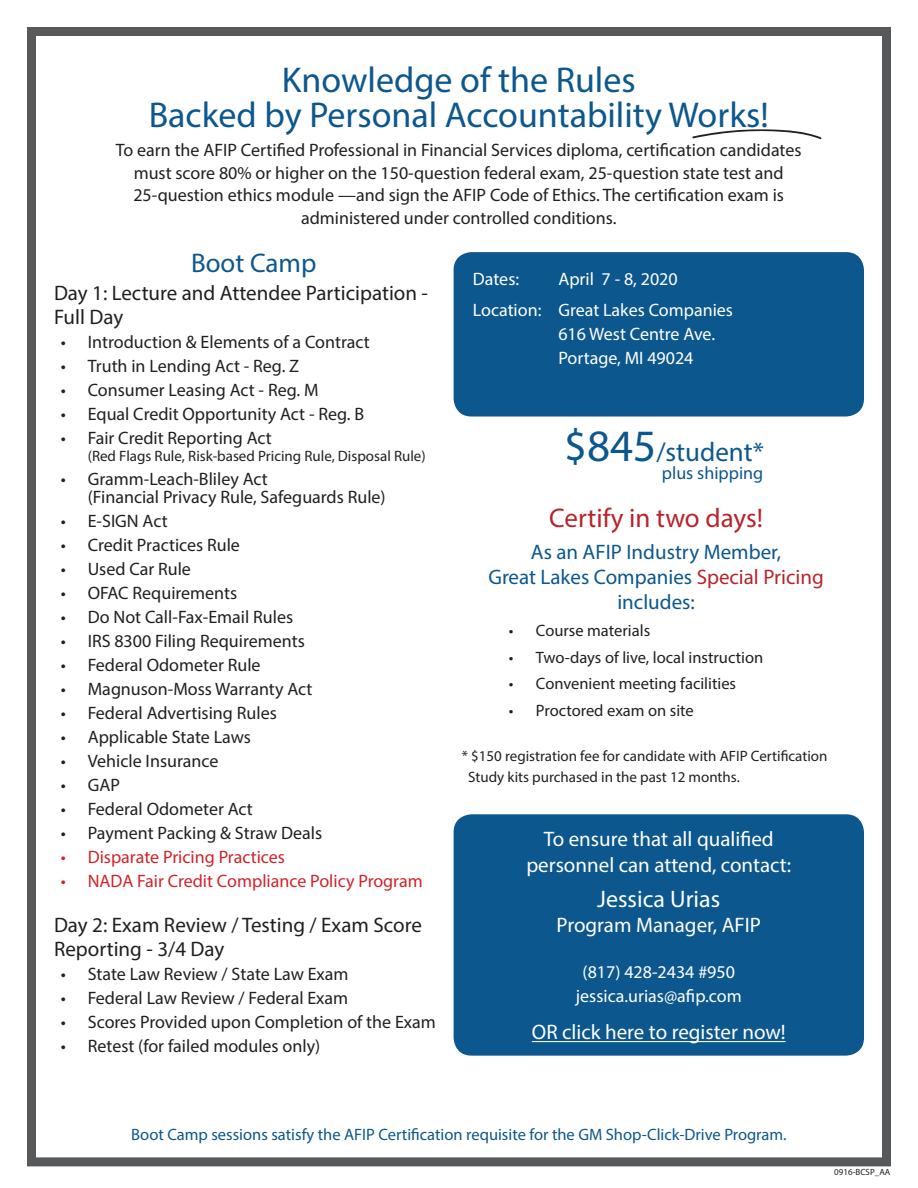
<style>
.page{position:relative;width:918px;height:1188px;background:#fff}
.page>*{position:absolute;margin:0;border:0;box-sizing:border-box;transform-origin:0 0}
.t1{font:36px "Myriad Pro";color:#0c578e}
.t2{font:27px "Myriad Pro";color:#0c578e}
.t3{font:27px "Myriad Pro";color:#b8242b}
.t4{font:24px "Myriad Pro";color:#fff}
.t5{font:21px/25.2px "Myriad Pro";color:#fff;text-align:center}
.t6{font:21px/24px "Myriad Pro";color:#231f20}
.t7{font:21px/25.2px "Myriad Pro";color:#0c578e;text-align:center}
.t8{font:18px/22.5px "Myriad Pro";color:#231f20;text-align:center}
.t9{font:18px "Myriad Pro";color:#fff}
.t10{font:18px "Myriad Pro";color:#d1232a}
.t11{font:18px "Myriad Pro";color:#0c578e}
.t12{font:16.5px "Myriad Pro";color:#231f20}
.t13{font:16.5px "Myriad Pro";color:#0c578e}
.t14{font:15px/21.6px "Myriad Pro";color:#231f20}
.t15{font:9px "Myriad Pro";color:#231f20}
.s1{font-size:45px}
.s2{color:#b8242b}
</style>
<div class="page">
<div style="left:27px;top:27px;width:864px;height:1139px;border:9px solid #57585a"></div>
<div style="left:454px;top:814px;width:410px;height:242px;background:#0c578e;border-radius:18px"></div>
<hr style="left:532px;top:1041px;width:254px;height:1px;background:#fff">
<svg style="left:692px;top:129px;width:130px;height:10px"></svg>
<div style="left:454px;top:252px;width:410px;height:165px;background:#0c578e;border-radius:18px"></div>
<p class="t1" style="left:282px;top:58px;width:355px">Knowledge of the Rules</p>
<p class="t1" style="left:149px;top:93px;width:622px">Backed by Personal Accountability Works!</p>
<p class="t8" style="left:116px;top:139px;width:687px">To earn the AFIP Certified Professional in Financial Services diploma, certification candidates must score 80% or higher on the 150-question federal exam, 25-question state test and 25-question ethics module —and sign the AFIP Code of Ethics. The certification exam is administered under controlled conditions.</p>
<p class="t2" style="left:191px;top:247px;width:127px">Boot Camp</p>
<p class="t6" style="left:54px;top:281px;width:376px">Day 1: Lecture and Attendee Participation -<br>Full Day</p>
<p class="t8" style="left:61px;top:331px;width:311px">• Introduction &amp; Elements of a Contract</p>
<p class="t8" style="left:61px;top:355px;width:240px">• Truth in Lending Act - Reg. Z</p>
<p class="t8" style="left:61px;top:379px;width:259px">• Consumer Leasing Act - Reg. M</p>
<p class="t8" style="left:61px;top:403px;width:305px">• Equal Credit Opportunity Act - Reg. B</p>
<p class="t8" style="left:61px;top:427px;width:213px">• Fair Credit Reporting Act</p>
<p class="t14" style="left:88px;top:445px;width:339px">(Red Flags Rule, Risk-based Pricing Rule, Disposal Rule)</p>
<p class="t8" style="left:88px;top:470px;width:299px;line-height:17.2px;text-align:left;text-indent:-27px">• Gramm-Leach-Bliley Act<br>(Financial Privacy Rule, Safeguards Rule)</p>
<p class="t8" style="left:61px;top:509px;width:108px">• E-SIGN Act</p>
<p class="t8" style="left:61px;top:533px;width:181px">• Credit Practices Rule</p>
<p class="t8" style="left:61px;top:557px;width:132px">• Used Car Rule</p>
<p class="t8" style="left:61px;top:581px;width:178px">• OFAC Requirements</p>
<p class="t8" style="left:61px;top:605px;width:234px">• Do Not Call-Fax-Email Rules</p>
<p class="t8" style="left:61px;top:629px;width:246px">• IRS 8300 Filing Requirements</p>
<p class="t8" style="left:61px;top:653px;width:201px">• Federal Odometer Rule</p>
<p class="t8" style="left:61px;top:677px;width:253px">• Magnuson-Moss Warranty Act</p>
<p class="t8" style="left:61px;top:701px;width:218px">• Federal Advertising Rules</p>
<p class="t8" style="left:61px;top:725px;width:192px">• Applicable State Laws</p>
<p class="t8" style="left:61px;top:749px;width:159px">• Vehicle Insurance</p>
<p class="t8" style="left:61px;top:773px;width:61px">• GAP</p>
<p class="t8" style="left:61px;top:797px;width:194px">• Federal Odometer Act</p>
<p class="t8" style="left:61px;top:821px;width:263px">• Payment Packing &amp; Straw Deals</p>
<p class="t10" style="left:61px;top:845px;width:226px">• Disparate Pricing Practices</p>
<p class="t10" style="left:61px;top:870px;width:363px">• NADA Fair Credit Compliance Policy Program</p>
<p class="t6" style="left:54px;top:912px;width:369px">Day 2: Exam Review / Testing / Exam Score<br>Reporting - 3/4 Day</p>
<p class="t8" style="left:61px;top:962px;width:289px">• State Law Review / State Law Exam</p>
<p class="t8" style="left:61px;top:986px;width:289px">• Federal Law Review / Federal Exam</p>
<p class="t8" style="left:61px;top:1010px;width:377px">• Scores Provided upon Completion of the Exam</p>
<p class="t8" style="left:61px;top:1034px;width:261px">• Retest (for failed modules only)</p>
<p class="t9" style="left:473px;top:268px;width:48px">Dates:</p>
<p class="t9" style="left:558px;top:268px;width:121px">April 7 - 8, 2020</p>
<p class="t9" style="left:473px;top:299px;width:262px">Location: Great Lakes Companies</p>
<p class="t9" style="left:558px;top:323px;width:158px">616 West Centre Ave.</p>
<p class="t9" style="left:558px;top:347px;width:137px">Portage, MI 49024</p>
<p class="t2" style="left:564px;top:436px;width:201px"><span class="s1">$845</span>/student*</p>
<p class="t11" style="left:662px;top:462px;width:103px">plus shipping</p>
<p class="t3" style="left:549px;top:501px;width:215px">Certify in two days!</p>
<p class="t7" style="left:488px;top:539px;width:337px">As an AFIP Industry Member,<br>Great Lakes Companies <span class="s2">Special Pricing </span>includes:</p>
<p class="t12" style="left:509px;top:620px;width:143px">• Course materials</p>
<p class="t12" style="left:509px;top:647px;width:256px">• Two-days of live, local instruction</p>
<p class="t12" style="left:509px;top:673px;width:229px">• Convenient meeting facilities</p>
<p class="t12" style="left:509px;top:700px;width:186px">• Proctored exam on site</p>
<p class="t14" style="left:468px;top:745px;width:361px;text-indent:-6px">* $150 registration fee for candidate with AFIP Certification<br>Study kits purchased in the past 12 months.</p>
<p class="t5" style="left:526px;top:826px;width:266px">To ensure that all qualified personnel can attend, contact:</p>
<p class="t4" style="left:597px;top:884px;width:125px">Jessica Urias</p>
<p class="t5" style="left:557px;top:912px;width:206px">Program Manager, AFIP</p>
<p class="t9" style="left:583px;top:961px;width:154px">(817) 428-2434 #950</p>
<p class="t9" style="left:576px;top:985px;width:167px">jessica.urias@afip.com</p>
<p class="t5" style="left:532px;top:1020px;width:255px">OR click here to register now!</p>
<p class="t13" style="left:131px;top:1124px;width:657px">Boot Camp sessions satisfy the AFIP Certification requisite for the GM Shop-Click-Drive Program.</p>
<p class="t15" style="left:834px;top:1166px;width:58px">0916-BCSP_AA</p>
</div>
